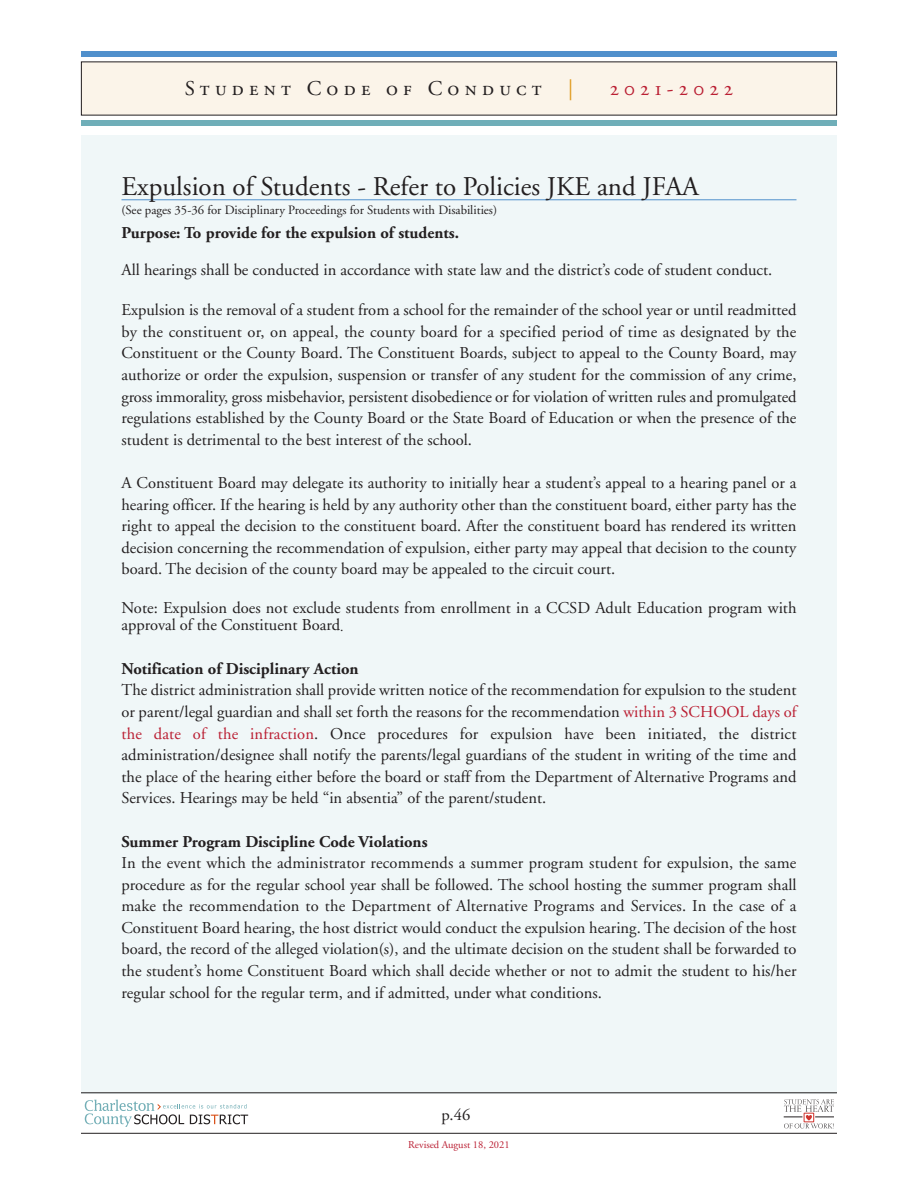
<style>
.page{position:relative;width:918px;height:1188px;background:#fff}
.page>*{position:absolute;margin:0;border:0;box-sizing:border-box;transform-origin:0 0}
.t1{font:27px "Adobe Garamond";color:#231f20}
.t2{font:21px "Adobe Garamond Regular SC";letter-spacing:.25em;color:#231f20}
.t3{font:21px "Adobe Garamond Regular SC";letter-spacing:.25em;color:#ba1f33}
.t4{font:16.5px/21.6px "Adobe Garamond";color:#231f20;text-align:justify}
.t5{font:700 16.5px "Adobe Garamond";color:#231f20}
.t6{font:12.75px "Adobe Garamond";color:#231f20}
.t7{font:10.5px "Adobe Garamond";color:#ba1f33}
.s1{color:#df9717}
.s2{font-size:13.5px}
.s3{color:#ba1f33}
</style>
<div class="page">
<div style="left:81px;top:135px;width:756px;height:958px;background:#f0f7f8"></div>
<svg style="left:85px;top:1100px;width:163px;height:27px"></svg>
<hr style="left:81px;top:1092px;width:756px;height:1px;background:#231f20">
<hr style="left:81px;top:1133px;width:756px;height:1px;background:#231f20">
<svg style="left:784px;top:1099px;width:50px;height:29px"></svg>
<div style="left:804px;top:1113px;width:10px;height:9px;border:1px solid #cf342e"></div>
<div style="left:82px;top:62px;width:754px;height:53px;background:#fbf4e9"></div>
<div style="left:81px;top:120px;width:756px;height:6px;background:#6faeb8"></div>
<div style="left:81px;top:51px;width:756px;height:6px;background:#5090cc"></div>
<hr style="left:122px;top:199px;width:674px;height:1px;background:#5090cc">
<p class="t2" style="left:185px;top:76px;width:390px">Student Code of Conduct <span class="s1">|</span></p>
<p class="t3" style="left:610px;top:76px;width:125px">2021-2022</p>
<h1 class="t1" style="left:122px;top:176px;width:579px">Expulsion of Students - Refer to Policies JKE and JFAA</h1>
<p class="t6" style="left:122px;top:205px;width:377px">(See pages 35-36 for Disciplinary Proceedings for Students with Disabilities)</p>
<p class="t5" style="left:122px;top:227px;width:339px">Purpose: To provide for the expulsion of students.</p>
<p class="t4" style="left:122px;top:261px;width:652px">All hearings shall be conducted in accordance with state law and the district’s code of student conduct.</p>
<p class="t4" style="left:122px;top:301px;width:677px">Expulsion is the removal of a student from a school for the remainder of the school year or until readmitted by the constituent or, on appeal, the county board for a specified period of time as designated by the Constituent or the County Board. The Constituent Boards, subject to appeal to the County Board, may authorize or order the expulsion, suspension or transfer of any student for the commission of any crime, gross immorality, gross misbehavior, persistent disobedience or for violation of written rules and promulgated regulations established by the County Board or the State Board of Education or when the presence of the student is detrimental to the best interest of the school.</p>
<p class="t4" style="left:122px;top:474px;width:677px">A Constituent Board may delegate its authority to initially hear a student’s appeal to a hearing panel or a hearing officer. If the hearing is held by any authority other than the constituent board, either party has the right to appeal the decision to the constituent board. After the constituent board has rendered its written decision concerning the recommendation of expulsion, either party may appeal that decision to the county board. The decision of the county board may be appealed to the circuit court.</p>
<p class="t4" style="left:122px;top:601px;width:677px;line-height:17.2px">Note: Expulsion does not exclude students from enrollment in a CCSD Adult Education program with approval of the Constituent Board<span class="s2">.</span></p>
<p class="t5" style="left:122px;top:662px;width:239px">Notification of Disciplinary Action</p>
<p class="t4" style="left:121px;top:681px;width:677px">The district administration shall provide written notice of the recommendation for expulsion to the student or parent/legal guardian and shall set forth the reasons for the recommendation <span class="s3">within 3 SCHOOL days of the date of the infraction</span>. Once procedures for expulsion have been initiated, the district administration/designee shall notify the parents/legal guardians of the student in writing of the time and the place of the hearing either before the board or staff from the Department of Alternative Programs and Services. Hearings may be held “in absentia” of the parent/student.</p>
<p class="t5" style="left:121px;top:835px;width:308px">Summer Program Discipline Code Violations</p>
<p class="t4" style="left:121px;top:854px;width:677px">In the event which the administrator recommends a summer program student for expulsion, the same procedure as for the regular school year shall be followed. The school hosting the summer program shall make the recommendation to the Department of Alternative Programs and Services. In the case of a Constituent Board hearing, the host district would conduct the expulsion hearing. The decision of the host board, the record of the alleged violation(s), and the ultimate decision on the student shall be forwarded to the student’s home Constituent Board which shall decide whether or not to admit the student to his/her regular school for the regular term, and if admitted, under what conditions.</p>
<p class="t4" style="left:442px;top:1106px;width:30px">p.46</p>
<p class="t7" style="left:408px;top:1140px;width:103px">Revised August 18, 2021</p>
</div>
